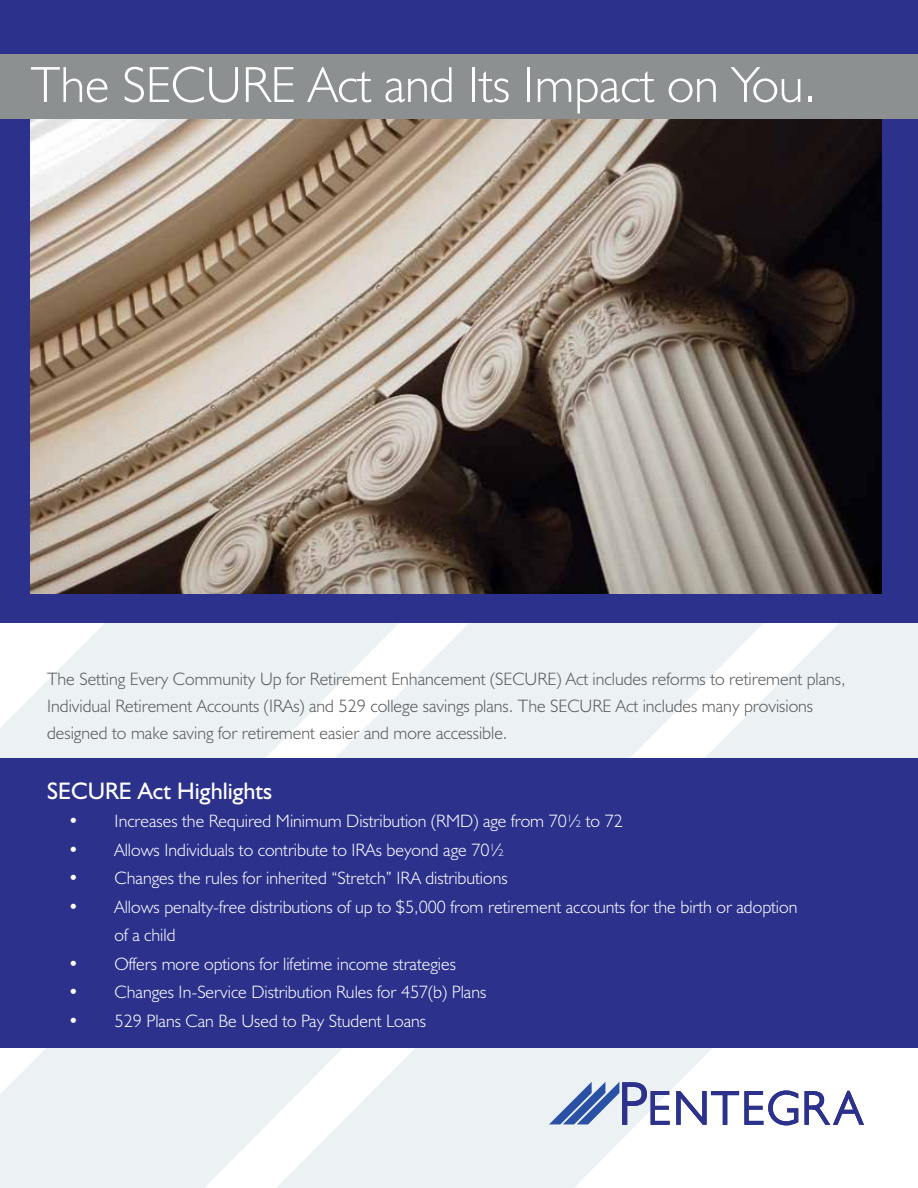
<style>
.page{position:relative;width:918px;height:1188px;background:#fff}
.page>*{position:absolute;margin:0;border:0;box-sizing:border-box;transform-origin:0 0}
.t1{font:300 51px "Humanist 521 BT";color:#fff}
.t2{font:24px "Humanist 521 BT";color:#fff}
.t3{font:300 18px/28.5px "Humanist 521 BT";color:#fff}
.t4{font:300 18px/27px "Humanist 521 BT";color:#58595b}
</style>
<div class="page">
<svg style="left:0;top:623px;width:276px;height:565px;background:#eef2f5"></svg>
<svg style="left:276px;top:623px;width:642px;height:565px;fill:#ecf1f4"></svg>
<div style="left:0;top:0;width:918px;height:623px;background:#2c318c"></div>
<img style="left:31px;top:119px;width:851px;height:475px">
<div style="left:0;top:54px;width:918px;height:65px;background:#8c9091"></div>
<svg style="left:549px;top:1081px;width:316px;height:45px"></svg>
<div style="left:0;top:758px;width:918px;height:290px;background:#2c318c"></div>
<h1 class="t1" style="left:31px;top:53px;width:787px">The SECURE Act and Its Impact on You.</h1>
<p class="t4" style="left:47px;top:665px;width:800px">The Setting Every Community Up for Retirement Enhancement (SECURE) Act includes reforms to retirement plans,<br>Individual Retirement Accounts (IRAs) and 529 college savings plans. The SECURE Act includes many provisions designed to make saving for retirement easier and more accessible.</p>
<h2 class="t2" style="left:47px;top:776px;width:227px">SECURE Act Highlights</h2>
<p class="t3" style="left:68px;top:806px;width:556px">• Increases the Required Minimum Distribution (RMD) age from 70½ to 72</p>
<p class="t3" style="left:68px;top:835px;width:437px">• Allows Individuals to contribute to IRAs beyond age 70½</p>
<p class="t3" style="left:68px;top:863px;width:441px">• Changes the rules for inherited “Stretch” IRA distributions</p>
<p class="t3" style="left:115px;top:892px;width:684px;text-indent:-46px">• Allows penalty-free distributions of up to $5,000 from retirement accounts for the birth or adoption of a child</p>
<p class="t3" style="left:68px;top:949px;width:389px">• Offers more options for lifetime income strategies</p>
<p class="t3" style="left:68px;top:977px;width:420px">• Changes In-Service Distribution Rules for 457(b) Plans</p>
<p class="t3" style="left:68px;top:1006px;width:359px">• 529 Plans Can Be Used to Pay Student Loans</p>
</div>
